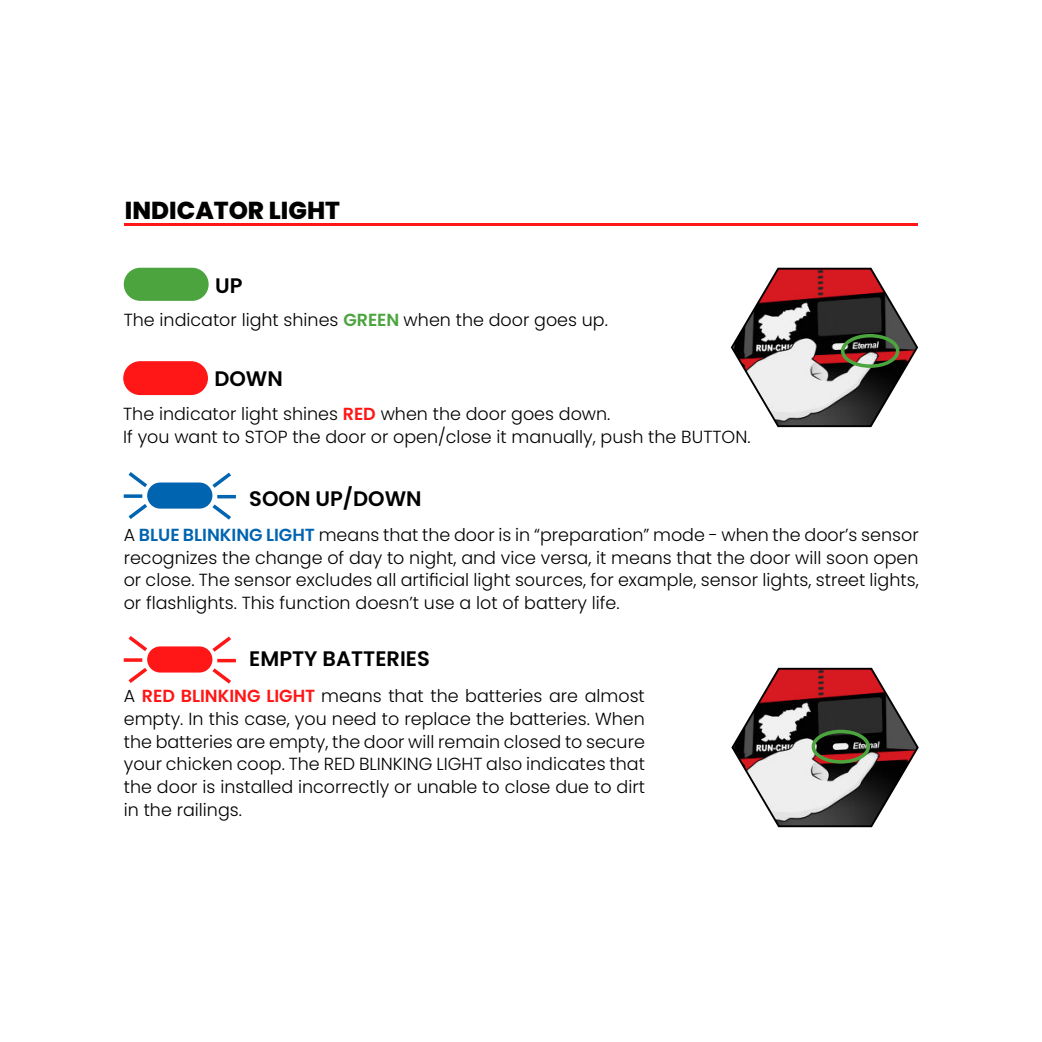
<style>
.page{position:relative;width:1042px;height:1042px;background:#fff}
.page>*{position:absolute;margin:0;border:0;box-sizing:border-box;transform-origin:0 0}
.t1{font:800 24.5px "Poppins";color:#000}
.t2{font:600 21px "Poppins";color:#000}
.t3{font:300 17.5px/22.8px "Poppins";color:#000;text-align:justify}
.s1{font-weight:600;color:#4ca43f}
.s2{font-weight:600;color:#ff1616}
.s3{font-weight:600;color:#0064b1}
</style>
<div class="page">
<div style="left:124px;top:268px;width:85px;height:33px;background:#4ca43f;border-radius:17px"></div>
<div style="left:123px;top:361px;width:85px;height:34px;background:#ff1616;border-radius:17px"></div>
<svg style="left:730px;top:267px;width:189px;height:161px"></svg>
<div style="left:841px;top:334px;width:58px;height:34px;border:4px solid #4ca43f;border-radius:50%"></div>
<svg style="left:731px;top:667px;width:188px;height:161px"></svg>
<div style="left:811px;top:730px;width:59px;height:33px;border:4px solid #4ca43f;border-radius:50%"></div>
<hr style="left:124px;top:223px;width:794px;height:3px;background:#ff1616">
<div style="left:147px;top:646px;width:65px;height:26px;background:#ff1616;border-radius:13px"></div>
<svg style="left:128px;top:636px;width:23px;height:19px"></svg>
<svg style="left:209px;top:636px;width:22px;height:19px"></svg>
<svg style="left:128px;top:664px;width:23px;height:19px"></svg>
<svg style="left:209px;top:665px;width:22px;height:19px"></svg>
<svg style="left:124px;top:658px;width:18px;height:4px"></svg>
<hr style="left:217px;top:659px;width:19px;height:3px;background:#ff1616">
<div style="left:147px;top:482px;width:65px;height:26px;background:#0064b1;border-radius:13px"></div>
<svg style="left:128px;top:472px;width:23px;height:19px"></svg>
<svg style="left:209px;top:472px;width:22px;height:19px"></svg>
<svg style="left:128px;top:500px;width:23px;height:19px"></svg>
<svg style="left:209px;top:501px;width:22px;height:19px"></svg>
<svg style="left:124px;top:494px;width:18px;height:4px"></svg>
<hr style="left:217px;top:495px;width:19px;height:3px;background:#0064b1">
<h1 class="t1" style="left:125px;top:196px;width:216px">INDICATOR LIGHT</h1>
<p class="t2" style="left:215px;top:273px;width:29px">UP</p>
<p class="t3" style="left:124px;top:309px;width:486px">The indicator light shines <span class="s1">GREEN</span> when the door goes up.</p>
<p class="t2" style="left:214px;top:366px;width:70px">DOWN</p>
<p class="t3" style="left:123px;top:403px;width:629px">The indicator light shines <span class="s2">RED</span> when the door goes down.<br>If you want to STOP the door or open/close it manually, push the BUTTON.</p>
<p class="t2" style="left:249px;top:486px;width:174px">SOON UP/DOWN</p>
<p class="t3" style="left:124px;top:524px;width:796px">A <span class="s3">BLUE BLINKING LIGHT</span> means that the door is in “preparation” mode - when the door’s sensor recognizes the change of day to night, and vice versa, it means that the door will soon open or close. The sensor excludes all artificial light sources, for example, sensor lights, street lights, or flashlights. This function doesn’t use a lot of battery life.</p>
<p class="t2" style="left:249px;top:646px;width:182px">EMPTY BATTERIES</p>
<p class="t3" style="left:124px;top:685px;width:522px">A <span class="s2">RED BLINKING LIGHT</span> means that the batteries are almost empty. In this case, you need to replace the batteries. When the batteries are empty, the door will remain closed to secure your chicken coop. The RED BLINKING LIGHT also indicates that the door is installed incorrectly or unable to close due to dirt in the railings.</p>
</div>
